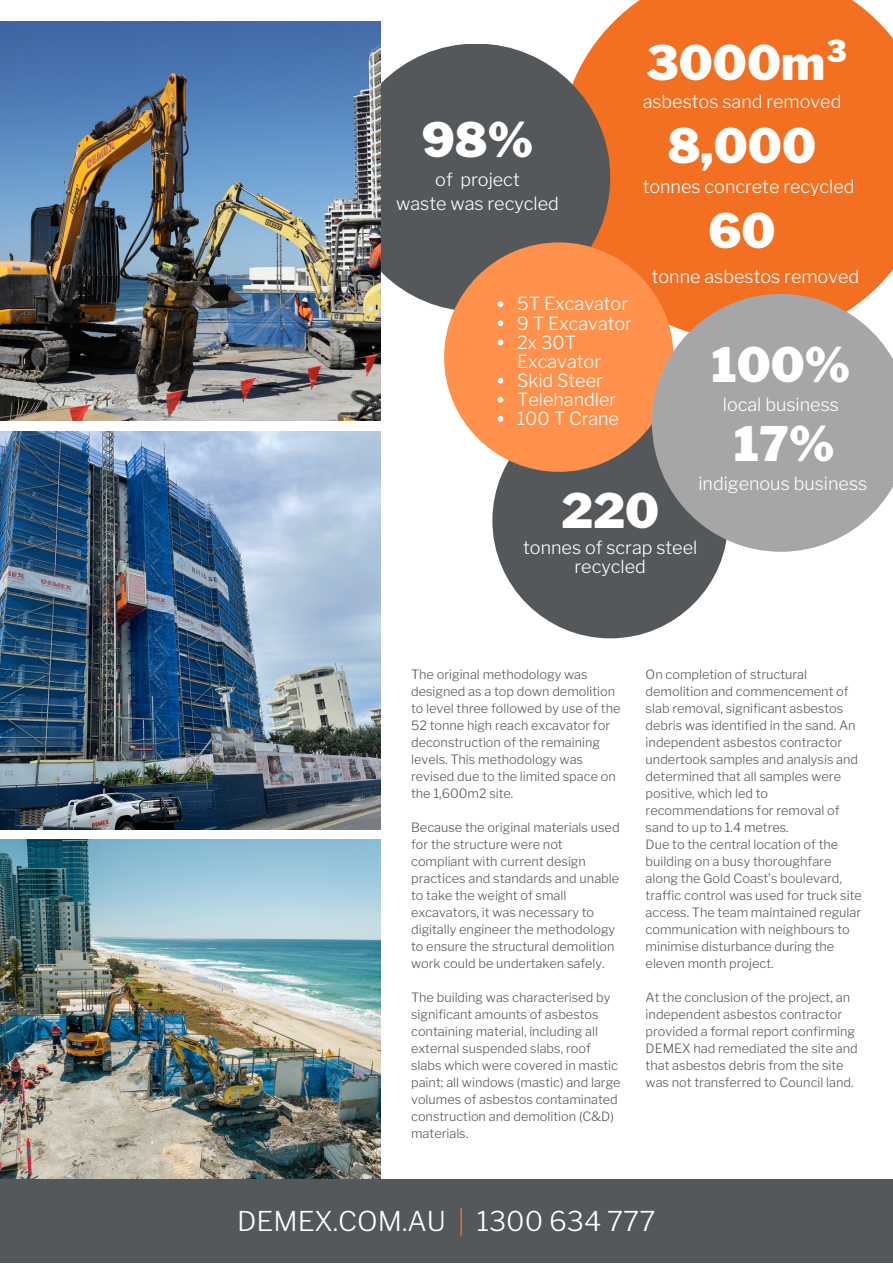
<style>
.page{position:relative;width:893px;height:1264px;background:#fff}
.page>*{position:absolute;margin:0;border:0;box-sizing:border-box;transform-origin:0 0}
.t1{font:900 47.25px "Libre Franklin";color:#fff}
.t2{font:300 27.15px "Libre Franklin";color:#fff}
.t3{font:300 18px/19px "Libre Franklin";color:#fff;text-align:center}
.t4{font:300 12.75px/17px "Libre Franklin";color:#54585a}
.s1{color:#f37023}
</style>
<div class="page">
<div style="left:492px;top:403px;width:236px;height:235px;background:#54585a;border-radius:50%"></div>
<div style="left:558px;top:0;width:334px;height:294px;background:#f37023"></div>
<div style="left:342px;top:44px;width:268px;height:267px;background:#54585a;border-radius:50%"></div>
<div style="left:444px;top:242px;width:229px;height:230px;background:#ff914d;border-radius:50%"></div>
<svg style="left:652px;top:294px;width:240px;height:258px;fill:#a6a6a6"></svg>
<img style="left:0;top:22px;width:380px;height:398px">
<img style="left:0;top:431px;width:380px;height:398px">
<img style="left:0;top:839px;width:380px;height:340px">
<div style="left:0;top:1179px;width:892px;height:83px;background:#54585a"></div>
<svg style="left:497px;top:301px;width:6px;height:6px"></svg>
<svg style="left:497px;top:320px;width:6px;height:6px"></svg>
<svg style="left:497px;top:339px;width:6px;height:6px"></svg>
<svg style="left:497px;top:378px;width:6px;height:5px"></svg>
<svg style="left:497px;top:397px;width:6px;height:5px"></svg>
<svg style="left:497px;top:416px;width:6px;height:6px"></svg>
<p class="t1" style="left:422px;top:112px;width:113px">98%</p>
<p class="t3" style="left:435px;top:170px;width:86px">of project</p>
<p class="t3" style="left:396px;top:194px;width:164px">waste was recycled</p>
<p class="t1" style="left:646px;top:34px;width:202px">3000m³</p>
<p class="t3" style="left:642px;top:92px;width:200px">asbestos sand removed</p>
<p class="t1" style="left:667px;top:117px;width:150px">8,000</p>
<p class="t3" style="left:642px;top:176px;width:213px">tonnes concrete recycled</p>
<p class="t1" style="left:708px;top:202px;width:69px">60</p>
<p class="t3" style="left:651px;top:267px;width:209px">tonne asbestos removed</p>
<p class="t3" style="left:517px;top:294px;width:112px">5T Excavator</p>
<p class="t3" style="left:517px;top:313px;width:116px">9 T Excavator</p>
<p class="t3" style="left:517px;top:332px;width:85px;text-align:left">2x 30T<br>Excavator</p>
<p class="t3" style="left:517px;top:371px;width:87px">Skid Steer</p>
<p class="t3" style="left:517px;top:390px;width:101px">Telehandler</p>
<p class="t3" style="left:517px;top:409px;width:103px">100 T Crane</p>
<p class="t1" style="left:711px;top:336px;width:140px">100%</p>
<p class="t3" style="left:722px;top:395px;width:118px">local business</p>
<p class="t1" style="left:733px;top:415px;width:102px">17%</p>
<p class="t3" style="left:698px;top:474px;width:170px">indigenous business</p>
<p class="t1" style="left:561px;top:483px;width:99px">220</p>
<p class="t3" style="left:523px;top:538px;width:176px">tonnes of scrap steel recycled</p>
<p class="t4" style="left:411px;top:666px;width:211px">The original methodology was designed as a top down demolition to level three followed by use of the<br>52 tonne high reach excavator for deconstruction of the remaining levels. This methodology was revised due to the limited space on the 1,600m2 site.</p>
<p class="t4" style="left:411px;top:819px;width:210px">Because the original materials used for the structure were not compliant with current design practices and standards and unable to take the weight of small excavators, it was necessary to digitally engineer the methodology to ensure the structural demolition work could be undertaken safely.</p>
<p class="t4" style="left:411px;top:988px;width:211px">The building was characterised by significant amounts of asbestos containing material, including all external suspended slabs, roof slabs which were covered in mastic paint; all windows (mastic) and large volumes of asbestos contaminated construction and demolition (C&amp;D) materials.</p>
<p class="t4" style="left:645px;top:666px;width:214px">On completion of structural demolition and commencement of slab removal, significant asbestos debris was identified in the sand. An independent asbestos contractor undertook samples and analysis and determined that all samples were positive, which led to recommendations for removal of sand to up to 1.4 metres.</p>
<p class="t4" style="left:645px;top:836px;width:218px">Due to the central location of the building on a busy thoroughfare along the Gold Coast’s boulevard, traffic control was used for truck site access. The team maintained regular communication with neighbours to minimise disturbance during the eleven month project.</p>
<p class="t4" style="left:645px;top:988px;width:213px">At the conclusion of the project, an independent asbestos contractor provided a formal report confirming DEMEX had remediated the site and that asbestos debris from the site was not transferred to Council land.</p>
<p class="t2" style="left:237px;top:1204px;width:419px">DEMEX.COM.AU <span class="s1">|</span> 1300 634 777</p>
</div>
